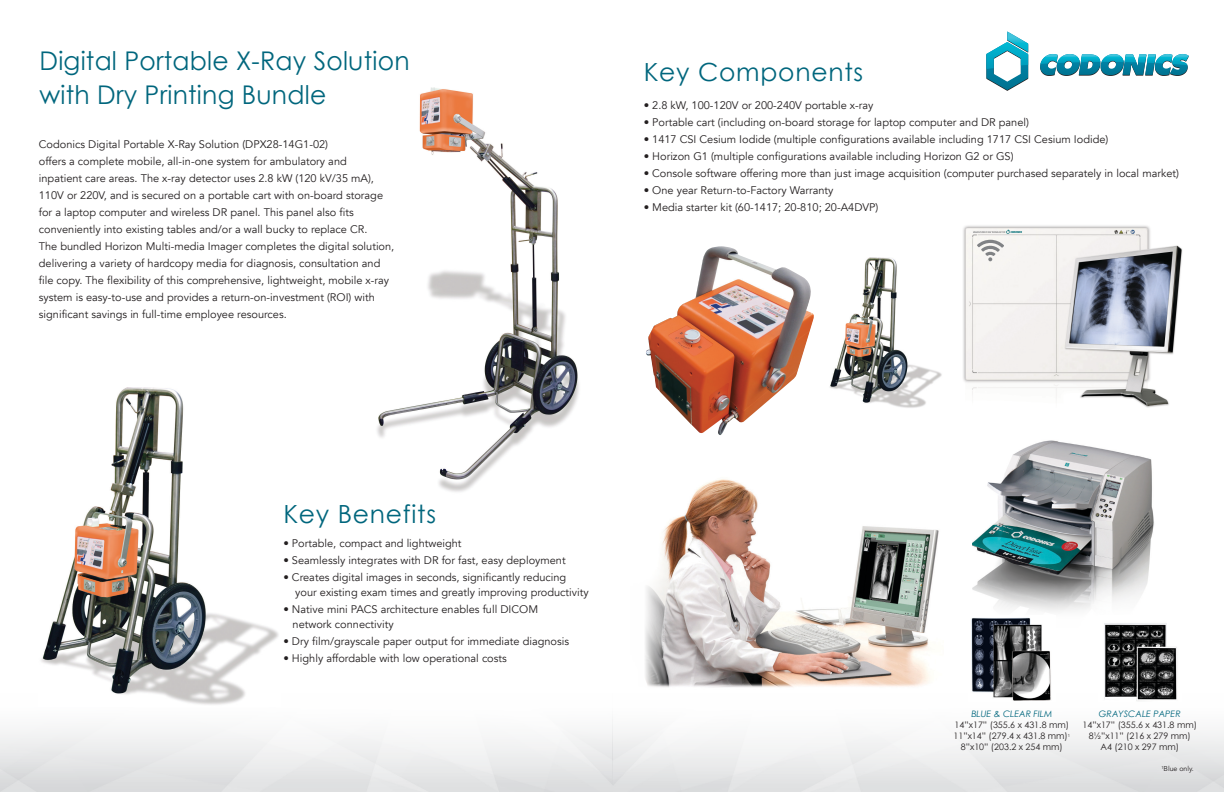
<style>
.page{position:relative;width:1224px;height:792px;background:#fff}
.page>*{position:absolute;margin:0;border:0;box-sizing:border-box;transform-origin:0 0}
.t1{font:25.8px/34px "Century Gothic";letter-spacing:.01em;color:#00667d}
.t2{font:25px "Century Gothic";letter-spacing:.03em;color:#00667d}
.t3{font:11px/17px "Avenir";color:#231f20}
.t4{font:8.9px/11px "Century Gothic";color:#231f20;text-align:center}
.t5{font:italic 8.9px "Century Gothic";color:#00667d}
.t6{font:7px "Avenir";color:#231f20}
</style>
<div class="page">
<img style="left:972px;top:440px;width:182px;height:172px">
<img style="left:377px;top:88px;width:202px;height:404px">
<img style="left:830px;top:258px;width:112px;height:150px">
<img style="left:646px;top:246px;width:168px;height:189px">
<img style="left:645px;top:479px;width:294px;height:209px">
<svg style="left:986px;top:31px;width:42px;height:60px"></svg>
<svg style="left:1040px;top:54px;width:149px;height:22px"></svg>
<img style="left:971px;top:617px;width:81px;height:84px">
<img style="left:1104px;top:623px;width:74px;height:79px">
<img style="left:41px;top:387px;width:238px;height:319px">
<img style="left:963px;top:225px;width:220px;height:183px">
<svg style="left:977px;top:240px;width:27px;height:21px"></svg>
<p class="t1" style="left:40px;top:43px;width:372px">Digital Portable X-Ray Solution with Dry Printing Bundle</p>
<p class="t3" style="left:39px;top:136px;width:291px">Codonics Digital Portable X-Ray Solution (DPX28-14G1-02)</p>
<p class="t3" style="left:39px;top:153px;width:309px">offers a complete mobile, all-in-one system for ambulatory and</p>
<p class="t3" style="left:39px;top:170px;width:346px">inpatient care areas. The x-ray detector uses 2.8 kW (120 kV/35 mA),<br>110V or 220V, and is secured on a portable cart with on-board storage</p>
<p class="t3" style="left:39px;top:204px;width:316px">for a laptop computer and wireless DR panel. This panel also fits</p>
<p class="t3" style="left:39px;top:221px;width:330px">conveniently into existing tables and/or a wall bucky to replace CR.</p>
<p class="t3" style="left:39px;top:238px;width:357px">The bundled Horizon Multi-media Imager completes the digital solution, delivering a variety of hardcopy media for diagnosis, consultation and</p>
<p class="t3" style="left:39px;top:272px;width:352px">file copy. The flexibility of this comprehensive, lightweight, mobile x-ray</p>
<p class="t3" style="left:39px;top:289px;width:337px">system is easy-to-use and provides a return-on-investment (ROI) with</p>
<p class="t3" style="left:39px;top:306px;width:249px">significant savings in full-time employee resources.</p>
<p class="t2" style="left:644px;top:57px;width:221px">Key Components</p>
<p class="t3" style="left:644px;top:97px;width:231px">• 2.8 kW, 100-120V or 200-240V portable x-ray</p>
<p class="t3" style="left:644px;top:114px;width:387px">• Portable cart (including on-board storage for laptop computer and DR panel)</p>
<p class="t3" style="left:644px;top:131px;width:466px">• 1417 CSI Cesium Iodide (multiple configurations available including 1717 CSI Cesium Iodide)</p>
<p class="t3" style="left:644px;top:148px;width:371px">• Horizon G1 (multiple configurations available including Horizon G2 or GS)</p>
<p class="t3" style="left:644px;top:165px;width:537px">• Console software offering more than just image acquisition (computer purchased separately in local market)</p>
<p class="t3" style="left:644px;top:182px;width:191px">• One year Return-to-Factory Warranty</p>
<p class="t3" style="left:644px;top:199px;width:236px">• Media starter kit (60-1417; 20-810; 20-A4DVP)</p>
<p class="t2" style="left:283px;top:499px;width:154px">Key Benefits</p>
<p class="t3" style="left:283px;top:535px;width:180px">• Portable, compact and lightweight</p>
<p class="t3" style="left:283px;top:552px;width:284px">• Seamlessly integrates with DR for fast, easy deployment</p>
<p class="t3" style="left:295px;top:570px;width:295px;line-height:15px;text-indent:-12px">• Creates digital images in seconds, significantly reducing your existing exam times and greatly improving productivity</p>
<p class="t3" style="left:283px;top:601px;width:256px">• Native mini PACS architecture enables full DICOM</p>
<p class="t3" style="left:293px;top:616px;width:103px">network connectivity</p>
<p class="t3" style="left:283px;top:633px;width:287px">• Dry film/grayscale paper output for immediate diagnosis</p>
<p class="t3" style="left:283px;top:650px;width:225px">• Highly affordable with low operational costs</p>
<p class="t5" style="left:972px;top:708px;width:82px">BLUE &amp; CLEAR FILM</p>
<p class="t4" style="left:955px;top:720px;width:116px">14”x17” (355.6 x 431.8 mm)</p>
<p class="t4" style="left:954px;top:731px;width:118px">11”x14” (279.4 x 431.8 mm)<sup>1</sup></p>
<p class="t4" style="left:961px;top:742px;width:104px">8”x10” (203.2 x 254 mm)</p>
<p class="t5" style="left:1099px;top:708px;width:83px">GRAYSCALE PAPER</p>
<p class="t4" style="left:1083px;top:720px;width:116px">14”x17” (355.6 x 431.8 mm)<br>8½”x11” (216 x 279 mm)</p>
<p class="t4" style="left:1101px;top:742px;width:80px">A4 (210 x 297 mm)</p>
<p class="t6" style="left:1161px;top:765px;width:34px"><sup>1</sup>Blue only.</p>
</div>
